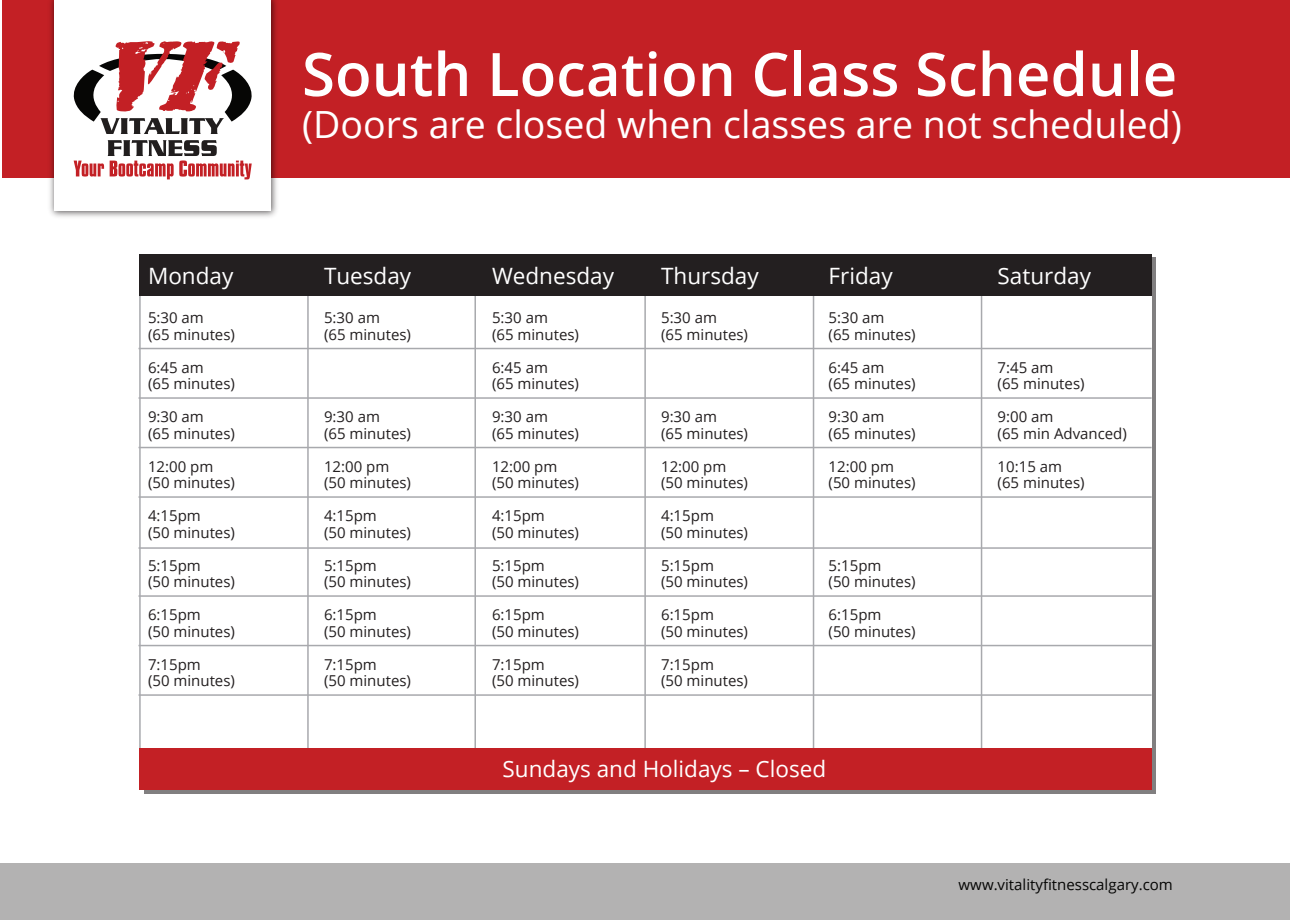
<style>
.page{position:relative;width:1290px;height:920px;background:#fff}
.page>*{position:absolute;margin:0;border:0;box-sizing:border-box;transform-origin:0 0}
.t1{font:600 60px "Open Sans";color:#fff}
.t2{font:37.5px "Open Sans";color:#fff}
.t3{font:22.5px "Open Sans";color:#fff}
.t4{font:15px/16.5px "Open Sans";color:#231f20}
.t5{font:15px "Open Sans";color:#050504}
</style>
<div class="page">
<div style="left:2px;top:0;width:1288px;height:178px;background:#c32025"></div>
<img style="left:50px;top:0;width:227px;height:217px">
<div style="left:55px;top:0;width:216px;height:211px;background:#fff"></div>
<svg style="left:74px;top:140px;width:178px;height:39px"></svg>
<svg style="left:73px;top:41px;width:179px;height:93px"></svg>
<hr style="left:307px;top:254px;width:2px;height:496px;background:#a8a9ad">
<hr style="left:139px;top:254px;width:2px;height:496px;background:#a8a9ad">
<hr style="left:474px;top:254px;width:2px;height:496px;background:#a8a9ad">
<hr style="left:644px;top:254px;width:2px;height:496px;background:#a8a9ad">
<hr style="left:813px;top:254px;width:1px;height:496px;background:#a8a9ad">
<hr style="left:981px;top:254px;width:1px;height:496px;background:#a8a9ad">
<div style="left:139px;top:254px;width:1013px;height:42px;background:#231f20"></div>
<div style="left:139px;top:748px;width:1013px;height:42px;background:#c32025"></div>
<hr style="left:139px;top:348px;width:1013px;height:1px;background:#a8a9ad">
<hr style="left:139px;top:397px;width:1013px;height:2px;background:#a8a9ad">
<hr style="left:139px;top:447px;width:1013px;height:1px;background:#a8a9ad">
<hr style="left:139px;top:496px;width:1013px;height:2px;background:#a8a9ad">
<hr style="left:139px;top:547px;width:1013px;height:2px;background:#a8a9ad">
<hr style="left:139px;top:595px;width:1013px;height:2px;background:#a8a9ad">
<hr style="left:139px;top:645px;width:1013px;height:1px;background:#a8a9ad">
<hr style="left:139px;top:694px;width:1013px;height:2px;background:#a8a9ad">
<div style="left:0;top:863px;width:1290px;height:57px;background:#b3b2b2"></div>
<h3 class="t3" style="left:148px;top:260px;width:87px">Monday</h3>
<p class="t4" style="left:148px;top:309px;width:88px">5:30 am<br>(65 minutes)</p>
<p class="t4" style="left:148px;top:358px;width:88px">6:45 am<br>(65 minutes)</p>
<p class="t4" style="left:148px;top:408px;width:88px">9:30 am<br>(65 minutes)</p>
<p class="t4" style="left:148px;top:457px;width:88px">12:00 pm (50 minutes)</p>
<p class="t4" style="left:148px;top:507px;width:88px">4:15pm<br>(50 minutes)</p>
<p class="t4" style="left:148px;top:556px;width:88px">5:15pm<br>(50 minutes)</p>
<p class="t4" style="left:148px;top:606px;width:88px">6:15pm<br>(50 minutes)</p>
<p class="t4" style="left:148px;top:655px;width:88px">7:15pm<br>(50 minutes)</p>
<h1 class="t1" style="left:302px;top:33px;width:877px">South Location Class Schedule</h1>
<h2 class="t2" style="left:302px;top:99px;width:881px">(Doors are closed when classes are not scheduled)</h2>
<h3 class="t3" style="left:324px;top:260px;width:89px">Tuesday</h3>
<h3 class="t3" style="left:492px;top:260px;width:124px">Wednesday</h3>
<h3 class="t3" style="left:661px;top:260px;width:99px">Thursday</h3>
<h3 class="t3" style="left:828px;top:260px;width:66px">Friday</h3>
<h3 class="t3" style="left:997px;top:260px;width:95px">Saturday</h3>
<p class="t4" style="left:324px;top:309px;width:88px">5:30 am<br>(65 minutes)</p>
<p class="t4" style="left:324px;top:408px;width:88px">9:30 am<br>(65 minutes)</p>
<p class="t4" style="left:324px;top:457px;width:88px">12:00 pm (50 minutes)</p>
<p class="t4" style="left:324px;top:507px;width:88px">4:15pm<br>(50 minutes)</p>
<p class="t4" style="left:324px;top:556px;width:88px">5:15pm<br>(50 minutes)</p>
<p class="t4" style="left:324px;top:606px;width:88px">6:15pm<br>(50 minutes)</p>
<p class="t4" style="left:324px;top:655px;width:88px">7:15pm<br>(50 minutes)</p>
<p class="t4" style="left:492px;top:309px;width:88px">5:30 am<br>(65 minutes)</p>
<p class="t4" style="left:492px;top:358px;width:88px">6:45 am<br>(65 minutes)</p>
<p class="t4" style="left:492px;top:408px;width:88px">9:30 am<br>(65 minutes)</p>
<p class="t4" style="left:492px;top:457px;width:88px">12:00 pm (50 minutes)</p>
<p class="t4" style="left:492px;top:507px;width:88px">4:15pm<br>(50 minutes)</p>
<p class="t4" style="left:492px;top:556px;width:88px">5:15pm<br>(50 minutes)</p>
<p class="t4" style="left:492px;top:606px;width:88px">6:15pm<br>(50 minutes)</p>
<p class="t4" style="left:492px;top:655px;width:88px">7:15pm<br>(50 minutes)</p>
<p class="t4" style="left:661px;top:309px;width:88px">5:30 am<br>(65 minutes)</p>
<p class="t4" style="left:661px;top:408px;width:88px">9:30 am<br>(65 minutes)</p>
<p class="t4" style="left:661px;top:457px;width:88px">12:00 pm (50 minutes)</p>
<p class="t4" style="left:661px;top:507px;width:88px">4:15pm<br>(50 minutes)</p>
<p class="t4" style="left:661px;top:556px;width:88px">5:15pm<br>(50 minutes)</p>
<p class="t4" style="left:661px;top:606px;width:88px">6:15pm<br>(50 minutes)</p>
<p class="t4" style="left:661px;top:655px;width:88px">7:15pm<br>(50 minutes)</p>
<p class="t4" style="left:829px;top:309px;width:88px">5:30 am<br>(65 minutes)</p>
<p class="t4" style="left:829px;top:358px;width:88px">6:45 am<br>(65 minutes)</p>
<p class="t4" style="left:829px;top:408px;width:88px">9:30 am<br>(65 minutes)</p>
<p class="t4" style="left:829px;top:457px;width:88px">12:00 pm (50 minutes)</p>
<p class="t4" style="left:829px;top:556px;width:88px">5:15pm<br>(50 minutes)</p>
<p class="t4" style="left:829px;top:606px;width:88px">6:15pm<br>(50 minutes)</p>
<h3 class="t3" style="left:502px;top:753px;width:325px">Sundays and Holidays – Closed</h3>
<p class="t4" style="left:998px;top:358px;width:88px">7:45 am<br>(65 minutes)</p>
<p class="t4" style="left:998px;top:408px;width:131px">9:00 am<br>(65 min Advanced)</p>
<p class="t4" style="left:998px;top:457px;width:88px">10:15 am (65 minutes)</p>
<p class="t5" style="left:959px;top:874px;width:216px">www.vitalityfitnesscalgary.com</p>
</div>
